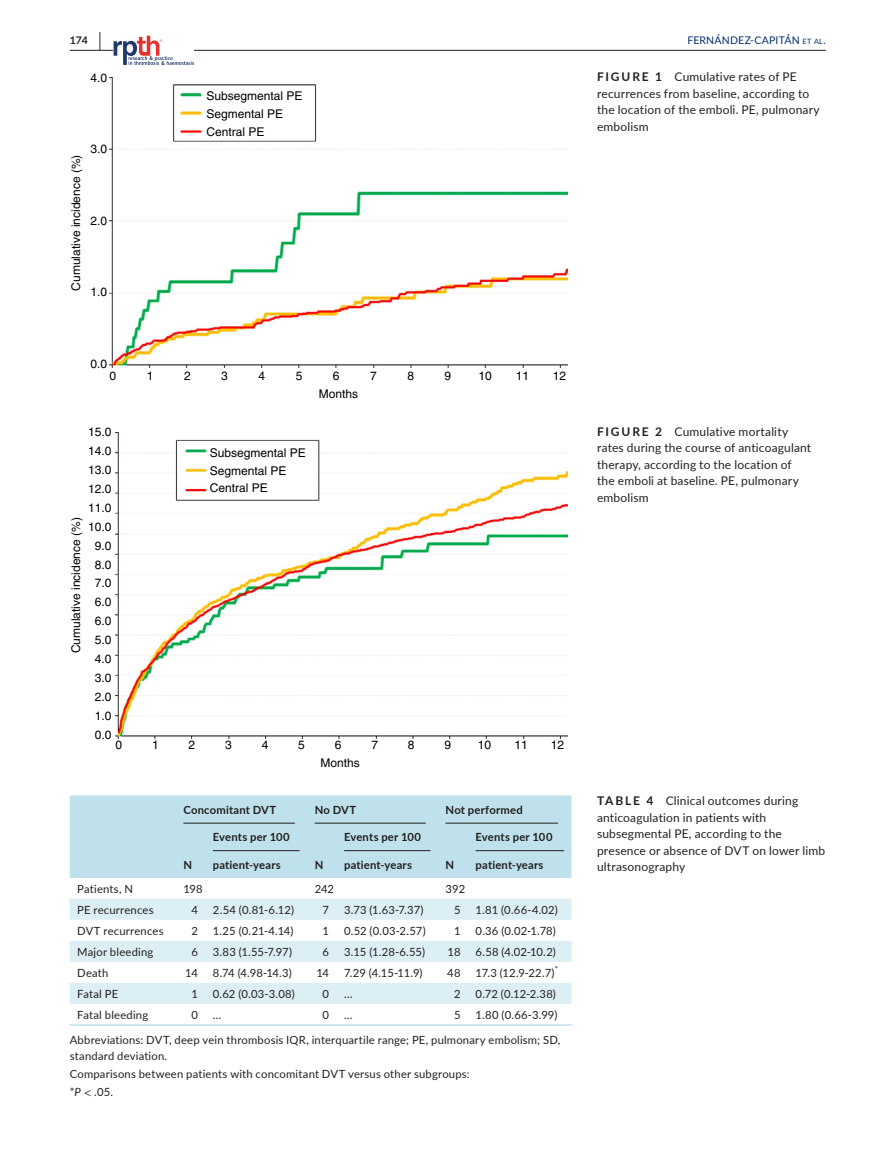
<style>
.page{position:relative;width:893px;height:1174px;background:#fff}
.page>*{position:absolute;margin:0;border:0;box-sizing:border-box;transform-origin:0 0}
.t1{font:12px/16.5px "Lato";letter-spacing:.015em;color:#231f20}
.t2{font:12px/18.9px "Helvetica";color:#000}
.t3{font:11.25px/15.8px "Lato";letter-spacing:.015em;color:#231f20}
.t4{font:700 11.25px "Lato";letter-spacing:.02em;color:#231f20}
.t5{font:10.5px "Lato";letter-spacing:.02em;color:#002c6b}
.t6{font:700 10.5px "Lato";color:#231f20}
.t7{font:7.8px "Lato";color:#231f20}
.s1{font-size:19.5px}
.s2{font-size:7.35px}
.s3{font-weight:700}
.s4{font-style:italic}
.s5{font-family:"STIX"}
</style>
<div class="page">
<hr style="left:70px;top:50px;width:756px;height:1px;background:#231f20">
<svg style="left:114px;top:36px;width:80px;height:29px"></svg>
<img style="left:109px;top:78px;width:458px;height:289px">
<img style="left:115px;top:432px;width:452px;height:306px">
<div style="left:70px;top:795px;width:501px;height:83px;background:#bee1eb"></div>
<svg style="left:70px;top:899px;width:501px;height:105px;fill:#dceff4"></svg>
<hr style="left:70px;top:1024px;width:106px;height:1px;background:#bee1eb">
<svg style="left:176px;top:1024px;width:29px;height:1px"></svg>
<hr style="left:205px;top:1024px;width:102px;height:1px;background:#bee1eb">
<hr style="left:307px;top:1024px;width:30px;height:1px;background:#bee1eb">
<hr style="left:337px;top:1024px;width:101px;height:1px;background:#bee1eb">
<hr style="left:438px;top:1024px;width:30px;height:1px;background:#bee1eb">
<hr style="left:468px;top:1024px;width:103px;height:1px;background:#bee1eb">
<hr style="left:183px;top:822px;width:112px;height:1px;background:#231f20">
<hr style="left:315px;top:822px;width:111px;height:1px;background:#231f20">
<hr style="left:445px;top:822px;width:113px;height:1px;background:#231f20">
<hr style="left:213px;top:850px;width:87px;height:1px;background:#231f20">
<hr style="left:344px;top:850px;width:86px;height:1px;background:#231f20">
<hr style="left:476px;top:850px;width:88px;height:1px;background:#231f20">
<p class="t6" style="left:70px;top:33px;width:33px">174 <span class="s1">|</span></p>
<p class="t5" style="left:687px;top:33px;width:140px">FERNÁNDEZ-CAPITÁN <span class="s2">et al</span>.</p>
<p class="t1" style="left:597px;top:68px;width:224px"><span class="s3">FIGURE 1</span> Cumulative rates of PE recurrences from baseline, according to the location of the emboli. PE, pulmonary embolism</p>
<p class="t2" style="left:90px;top:68px;width:18px">4.0</p>
<p class="t2" style="left:206px;top:86px;width:98px">Subsegmental PE<br>Segmental PE</p>
<p class="t2" style="left:206px;top:122px;width:60px">Central PE</p>
<p class="t2" style="left:66px;top:291px;width:138px;rotate:-90deg">Cumulative incidence (%)</p>
<p class="t2" style="left:90px;top:140px;width:18px">3.0</p>
<p class="t2" style="left:90px;top:211px;width:18px">2.0</p>
<p class="t2" style="left:90px;top:282px;width:18px">1.0</p>
<p class="t2" style="left:90px;top:354px;width:18px">0.0</p>
<p class="t2" style="left:110px;top:366px;width:8px">0</p>
<p class="t2" style="left:147px;top:366px;width:8px">1</p>
<p class="t2" style="left:184px;top:366px;width:8px">2</p>
<p class="t2" style="left:221px;top:366px;width:8px">3</p>
<p class="t2" style="left:258px;top:366px;width:8px">4</p>
<p class="t2" style="left:296px;top:366px;width:8px">5</p>
<p class="t2" style="left:333px;top:366px;width:8px">6</p>
<p class="t2" style="left:370px;top:366px;width:8px">7</p>
<p class="t2" style="left:407px;top:366px;width:8px">8</p>
<p class="t2" style="left:445px;top:366px;width:8px">9</p>
<p class="t2" style="left:478px;top:366px;width:15px">10</p>
<p class="t2" style="left:516px;top:366px;width:15px">11</p>
<p class="t2" style="left:553px;top:366px;width:15px">12</p>
<p class="t2" style="left:319px;top:384px;width:41px">Months</p>
<p class="t2" style="left:88px;top:422px;width:25px;text-align:center">15.0<br>14.0<br>13.0<br>12.0<br>11.0<br>10.0<br>9.0<br>8.0<br>7.0<br>6.0<br>6.0<br>5.0<br>4.0<br>3.0<br>2.0<br>1.0<br>0.0</p>
<p class="t2" style="left:210px;top:443px;width:98px;line-height:18.3px">Subsegmental PE<br>Segmental PE</p>
<p class="t2" style="left:210px;top:478px;width:60px">Central PE</p>
<p class="t2" style="left:66px;top:653px;width:138px;rotate:-90deg">Cumulative incidence (%)</p>
<p class="t2" style="left:115px;top:735px;width:8px">0</p>
<p class="t2" style="left:152px;top:735px;width:8px">1</p>
<p class="t2" style="left:189px;top:735px;width:8px">2</p>
<p class="t2" style="left:225px;top:735px;width:8px">3</p>
<p class="t2" style="left:262px;top:735px;width:8px">4</p>
<p class="t2" style="left:298px;top:735px;width:8px">5</p>
<p class="t2" style="left:335px;top:735px;width:8px">6</p>
<p class="t2" style="left:371px;top:735px;width:8px">7</p>
<p class="t2" style="left:408px;top:735px;width:8px">8</p>
<p class="t2" style="left:445px;top:735px;width:8px">9</p>
<p class="t2" style="left:478px;top:735px;width:15px">10</p>
<p class="t2" style="left:514px;top:735px;width:15px">11</p>
<p class="t2" style="left:551px;top:735px;width:15px">12</p>
<p class="t2" style="left:321px;top:753px;width:41px">Months</p>
<p class="t4" style="left:183px;top:801px;width:94px">Concomitant DVT</p>
<p class="t4" style="left:315px;top:801px;width:43px">No DVT</p>
<p class="t4" style="left:445px;top:801px;width:79px">Not performed</p>
<p class="t4" style="left:183px;top:856px;width:10px">N</p>
<p class="t4" style="left:213px;top:829px;width:78px">Events per 100</p>
<p class="t4" style="left:344px;top:829px;width:78px">Events per 100</p>
<p class="t4" style="left:476px;top:829px;width:78px">Events per 100</p>
<p class="t4" style="left:213px;top:856px;width:69px">patient-years</p>
<p class="t4" style="left:344px;top:856px;width:69px">patient-years</p>
<p class="t4" style="left:476px;top:856px;width:69px">patient-years</p>
<p class="t4" style="left:315px;top:856px;width:10px">N</p>
<p class="t4" style="left:445px;top:856px;width:10px">N</p>
<p class="t3" style="left:77px;top:880px;width:57px">Patients, N</p>
<p class="t3" style="left:183px;top:880px;width:21px">198</p>
<p class="t3" style="left:315px;top:880px;width:21px">242</p>
<p class="t3" style="left:445px;top:880px;width:21px">392</p>
<p class="t3" style="left:77px;top:901px;width:78px">PE recurrences</p>
<p class="t3" style="left:191px;top:901px;width:8px">4</p>
<p class="t3" style="left:213px;top:901px;width:83px">2.54 (0.81-6.12)</p>
<p class="t3" style="left:323px;top:901px;width:8px">7</p>
<p class="t3" style="left:344px;top:901px;width:81px">3.73 (1.63-7.37)</p>
<p class="t3" style="left:454px;top:901px;width:8px">5</p>
<p class="t3" style="left:476px;top:901px;width:84px">1.81 (0.66-4.02)</p>
<p class="t3" style="left:77px;top:922px;width:88px">DVT recurrences</p>
<p class="t3" style="left:191px;top:922px;width:8px">2</p>
<p class="t3" style="left:213px;top:922px;width:82px">1.25 (0.21-4.14)</p>
<p class="t3" style="left:323px;top:922px;width:8px">1</p>
<p class="t3" style="left:344px;top:922px;width:83px">0.52 (0.03-2.57)</p>
<p class="t3" style="left:454px;top:922px;width:8px">1</p>
<p class="t3" style="left:476px;top:922px;width:82px">0.36 (0.02-1.78)</p>
<p class="t3" style="left:77px;top:943px;width:78px">Major bleeding</p>
<p class="t3" style="left:191px;top:943px;width:8px">6</p>
<p class="t3" style="left:213px;top:943px;width:81px">3.83 (1.55-7.97)</p>
<p class="t3" style="left:323px;top:943px;width:8px">6</p>
<p class="t3" style="left:344px;top:943px;width:83px">3.15 (1.28-6.55)</p>
<p class="t3" style="left:448px;top:943px;width:14px">18</p>
<p class="t3" style="left:476px;top:943px;width:82px">6.58 (4.02-10.2)</p>
<p class="t3" style="left:77px;top:964px;width:33px">Death</p>
<p class="t3" style="left:185px;top:964px;width:14px">14</p>
<p class="t3" style="left:213px;top:964px;width:81px">8.74 (4.98-14.3)</p>
<p class="t3" style="left:316px;top:964px;width:14px">14</p>
<p class="t3" style="left:344px;top:964px;width:80px">7.29 (4.15-11.9)</p>
<p class="t3" style="left:447px;top:964px;width:15px">48</p>
<p class="t3" style="left:476px;top:964px;width:80px">17.3 (12.9-22.7)</p>
<p class="t7" style="left:555px;top:963px;width:5px">*</p>
<p class="t3" style="left:77px;top:985px;width:42px">Fatal PE</p>
<p class="t3" style="left:191px;top:985px;width:8px">1</p>
<p class="t3" style="left:213px;top:985px;width:84px">0.62 (0.03-3.08)</p>
<p class="t3" style="left:323px;top:985px;width:8px">0</p>
<p class="t3" style="left:344px;top:985px;width:10px">…</p>
<p class="t3" style="left:454px;top:985px;width:8px">2</p>
<p class="t3" style="left:476px;top:985px;width:82px">0.72 (0.12-2.38)</p>
<p class="t3" style="left:77px;top:1006px;width:72px">Fatal bleeding</p>
<p class="t3" style="left:191px;top:1006px;width:8px">0</p>
<p class="t3" style="left:213px;top:1006px;width:10px">…</p>
<p class="t3" style="left:323px;top:1006px;width:8px">0</p>
<p class="t3" style="left:344px;top:1006px;width:10px">…</p>
<p class="t3" style="left:454px;top:1006px;width:8px">5</p>
<p class="t3" style="left:476px;top:1006px;width:83px">1.80 (0.66-3.99)</p>
<p class="t3" style="left:70px;top:1031px;width:492px">Abbreviations: DVT, deep vein thrombosis IQR, interquartile range; PE, pulmonary embolism; SD, standard deviation.</p>
<p class="t3" style="left:70px;top:1064px;width:401px;line-height:18px">Comparisons between patients with concomitant DVT versus other subgroups: *<span class="s4">P</span> <span class="s5">&lt;</span> .05.</p>
<p class="t1" style="left:597px;top:422px;width:216px"><span class="s3">FIGURE 2</span> Cumulative mortality rates during the course of anticoagulant therapy, according to the location of the emboli at baseline. PE, pulmonary embolism</p>
<p class="t1" style="left:597px;top:792px;width:230px"><span class="s3">TABLE 4</span> Clinical outcomes during anticoagulation in patients with subsegmental PE, according to the presence or absence of DVT on lower limb ultrasonography</p>
</div>
